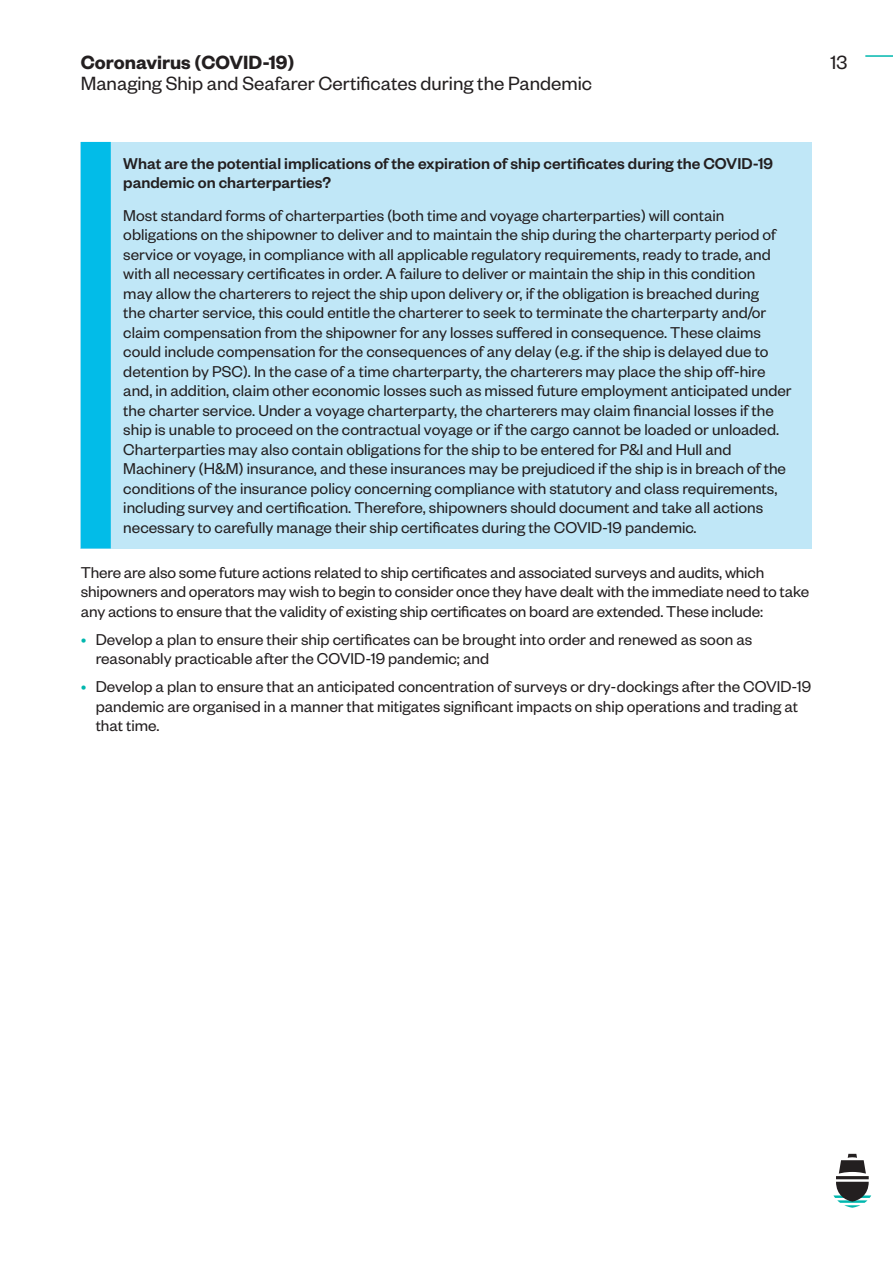
<style>
.page{position:relative;width:893px;height:1263px;background:#fff}
.page>*{position:absolute;margin:0;border:0;box-sizing:border-box;transform-origin:0 0}
.t1{font:21px "Founders Grotesk";color:#231f20}
.t2{font:600 21px "Founders Grotesk";color:#231f20}
.Text_in_blue_box{font:17.25px/19.5px "Founders Grotesk";color:#231f20}
.Text_in_blue_box-2{font:500 17.25px/19.5px "Founders Grotesk";color:#231f20}
.s1{color:#00b7ae}
</style>
<div class="page">
<hr style="left:865px;top:55px;width:28px;height:2px;background:#00b7ae">
<svg style="left:833px;top:1154px;width:38px;height:54px"></svg>
<div style="left:81px;top:142px;width:731px;height:406px;background:#c0e7f7"></div>
<div style="left:81px;top:142px;width:30px;height:406px;background:#02bce8"></div>
<p class="t2" style="left:81px;top:49px;width:215px">Coronavirus (COVID-19)</p>
<p class="t1" style="left:81px;top:70px;width:513px">Managing Ship and Seafarer Certificates during the Pandemic</p>
<p class="t1" style="left:830px;top:49px;width:18px">13</p>
<p class="Text_in_blue_box-2" style="left:123px;top:153px;width:651px">What are the potential implications of the expiration of ship certificates during the COVID-19 pandemic on charterparties?</p>
<p class="Text_in_blue_box" style="left:123px;top:204px;width:670px">Most standard forms of charterparties (both time and voyage charterparties) will contain obligations on the shipowner to deliver and to maintain the ship during the charterparty period of service or voyage, in compliance with all applicable regulatory requirements, ready to trade, and with all necessary certificates in order. A failure to deliver or maintain the ship in this condition<br>may allow the charterers to reject the ship upon delivery or, if the obligation is breached during<br>the charter service, this could entitle the charterer to seek to terminate the charterparty and/or claim compensation from the shipowner for any losses suffered in consequence. These claims could include compensation for the consequences of any delay (e.g. if the ship is delayed due to detention by PSC). In the case of a time charterparty, the charterers may place the ship off-hire and, in addition, claim other economic losses such as missed future employment anticipated under the charter service. Under a voyage charterparty, the charterers may claim financial losses if the ship is unable to proceed on the contractual voyage or if the cargo cannot be loaded or unloaded.<br>Charterparties may also contain obligations for the ship to be entered for P&amp;I and Hull and Machinery (H&amp;M) insurance, and these insurances may be prejudiced if the ship is in breach of the conditions of the insurance policy concerning compliance with statutory and class requirements, including survey and certification. Therefore, shipowners should document and take all actions necessary to carefully manage their ship certificates during the COVID-19 pandemic.</p>
<p class="Text_in_blue_box" style="left:81px;top:561px;width:730px">There are also some future actions related to ship certificates and associated surveys and audits, which shipowners and operators may wish to begin to consider once they have dealt with the immediate need to take any actions to ensure that the validity of existing ship certificates on board are extended. These include:</p>
<p class="Text_in_blue_box" style="left:96px;top:628px;width:658px;text-indent:-15px"><span class="s1">•</span> Develop a plan to ensure their ship certificates can be brought into order and renewed as soon as reasonably practicable after the COVID-19 pandemic; and</p>
<p class="Text_in_blue_box" style="left:96px;top:676px;width:717px;text-indent:-15px"><span class="s1">•</span> Develop a plan to ensure that an anticipated concentration of surveys or dry-dockings after the COVID-19 pandemic are organised in a manner that mitigates significant impacts on ship operations and trading at that time.</p>
</div>
